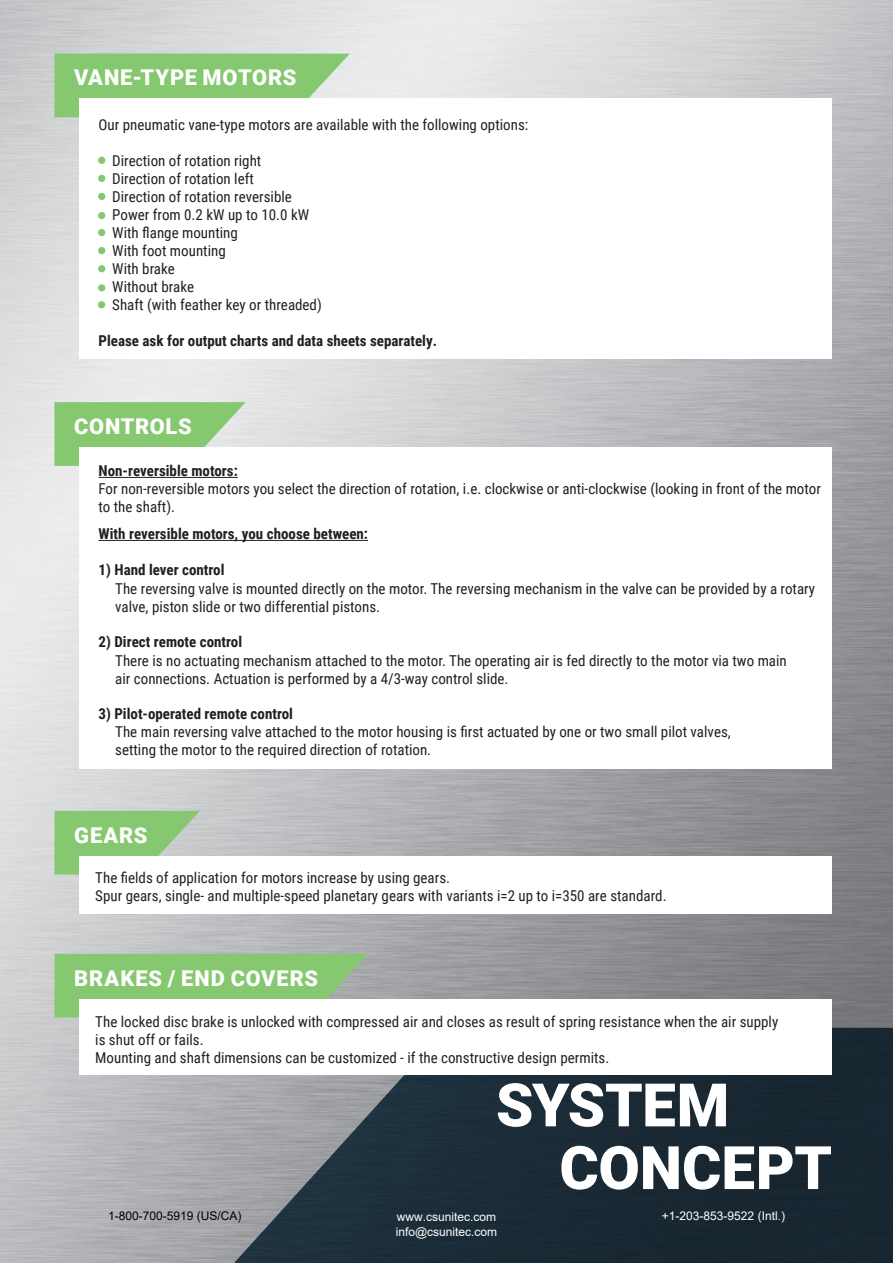
<style>
.page{position:relative;width:893px;height:1263px;background:#fff}
.page>*{position:absolute;margin:0;border:0;box-sizing:border-box;transform-origin:0 0}
.t1{font:900 60px "Roboto";letter-spacing:-.005em;color:#fff}
.t2{font:900 21.75px "Roboto";letter-spacing:.04em;color:#fff}
.t3{font:15px/18px "Roboto Condensed";color:#231f20}
.t4{font:700 15px "Roboto Condensed";color:#231f20}
.t5{font:12px/14.4px "Arial";color:#fff}
.t6{font:12px "Arial";color:#000}
</style>
<div class="page">
<img style="left:0;top:0;width:893px;height:1263px">
<svg style="left:223px;top:1028px;width:670px;height:235px;background:#2e3c46"></svg>
<svg style="left:54px;top:402px;width:192px;height:64px;background:#8fcb7c"></svg>
<div style="left:79px;top:447px;width:753px;height:321px;background:#fff"></div>
<svg style="left:54px;top:54px;width:296px;height:63px;background:#8ecb7a"></svg>
<div style="left:79px;top:99px;width:753px;height:260px;background:#fff"></div>
<hr style="left:99px;top:477px;width:139px;height:1px;background:#231f20">
<hr style="left:99px;top:540px;width:269px;height:1px;background:#231f20">
<svg style="left:55px;top:811px;width:145px;height:63px;background:#8ec87b"></svg>
<div style="left:79px;top:856px;width:753px;height:57px;background:#fff"></div>
<div style="left:55px;top:954px;width:313px;height:63px;background:#85c86f"></div>
<div style="left:79px;top:999px;width:753px;height:75px;background:#fff"></div>
<div style="left:98px;top:157px;width:7px;height:7px;border:2px solid #85c86f;border-radius:50%"></div>
<div style="left:98px;top:175px;width:7px;height:7px;border:2px solid #85c86f;border-radius:50%"></div>
<div style="left:98px;top:193px;width:7px;height:7px;border:2px solid #85c86f;border-radius:50%"></div>
<div style="left:98px;top:212px;width:7px;height:7px;border:2px solid #85c86f;border-radius:50%"></div>
<div style="left:98px;top:229px;width:7px;height:7px;border:2px solid #85c86f;border-radius:50%"></div>
<div style="left:98px;top:247px;width:7px;height:7px;border:2px solid #85c86f;border-radius:50%"></div>
<div style="left:98px;top:265px;width:7px;height:7px;border:2px solid #85c86f;border-radius:50%"></div>
<div style="left:98px;top:284px;width:7px;height:7px;border:2px solid #85c86f;border-radius:50%"></div>
<div style="left:98px;top:301px;width:7px;height:7px;border:2px solid #85c86f;border-radius:50%"></div>
<p class="t2" style="left:74px;top:62px;width:224px">VANE-TYPE MOTORS</p>
<p class="t3" style="left:99px;top:115px;width:431px">Our pneumatic vane-type motors are available with the following options:</p>
<p class="t3" style="left:112px;top:151px;width:151px">Direction of rotation right</p>
<p class="t3" style="left:112px;top:169px;width:143px">Direction of rotation left</p>
<p class="t3" style="left:112px;top:187px;width:181px">Direction of rotation reversible</p>
<p class="t3" style="left:112px;top:205px;width:198px">Power from 0.2 kW up to 10.0 kW</p>
<p class="t3" style="left:112px;top:223px;width:127px">With flange mounting</p>
<p class="t3" style="left:112px;top:241px;width:115px">With foot mounting</p>
<p class="t3" style="left:112px;top:259px;width:64px">With brake</p>
<p class="t3" style="left:112px;top:277px;width:83px">Without brake</p>
<p class="t3" style="left:112px;top:295px;width:211px">Shaft (with feather key or threaded)</p>
<p class="t4" style="left:99px;top:330px;width:340px">Please ask for output charts and data sheets separately.</p>
<p class="t2" style="left:74px;top:411px;width:119px">CONTROLS</p>
<p class="t4" style="left:99px;top:460px;width:141px">Non-reversible motors:</p>
<p class="t3" style="left:99px;top:479px;width:724px">For non-reversible motors you select the direction of rotation, i.e. clockwise or anti-clockwise (looking in front of the motor to the shaft).</p>
<p class="t4" style="left:99px;top:523px;width:271px">With reversible motors, you choose between:</p>
<p class="t4" style="left:99px;top:559px;width:127px">1) Hand lever control</p>
<p class="t3" style="left:115px;top:579px;width:701px">The reversing valve is mounted directly on the motor. The reversing mechanism in the valve can be provided by a rotary valve, piston slide or two differential pistons.</p>
<p class="t4" style="left:99px;top:631px;width:145px">2) Direct remote control</p>
<p class="t3" style="left:115px;top:651px;width:673px">There is no actuating mechanism attached to the motor. The operating air is fed directly to the motor via two main</p>
<p class="t3" style="left:115px;top:669px;width:395px">air connections. Actuation is performed by a 4/3-way control slide.</p>
<p class="t4" style="left:99px;top:703px;width:196px">3) Pilot-operated remote control</p>
<p class="t3" style="left:115px;top:722px;width:617px">The main reversing valve attached to the motor housing is first actuated by one or two small pilot valves,</p>
<p class="t3" style="left:115px;top:740px;width:317px">setting the motor to the required direction of rotation.</p>
<p class="t2" style="left:74px;top:820px;width:75px">GEARS</p>
<p class="t3" style="left:95px;top:868px;width:356px">The fields of application for motors increase by using gears.</p>
<p class="t3" style="left:95px;top:886px;width:573px">Spur gears, single- and multiple-speed planetary gears with variants i=2 up to i=350 are standard.</p>
<p class="t2" style="left:74px;top:963px;width:245px">BRAKES / END COVERS</p>
<p class="t3" style="left:95px;top:1012px;width:684px">The locked disc brake is unlocked with compressed air and closes as result of spring resistance when the air supply</p>
<p class="t3" style="left:95px;top:1030px;width:110px">is shut off or fails.</p>
<p class="t3" style="left:95px;top:1048px;width:516px">Mounting and shaft dimensions can be customized - if the constructive design permits.</p>
<p class="t1" style="left:496px;top:1063px;width:235px">SYSTEM</p>
<p class="t1" style="left:559px;top:1126px;width:274px">CONCEPT</p>
<p class="t6" style="left:108px;top:1207px;width:135px">1-800-700-5919 (US/CA)</p>
<p class="t5" style="left:396px;top:1209px;width:103px">www.csunitec.com info@csunitec.com</p>
<p class="t5" style="left:662px;top:1208px;width:125px">+1-203-853-9522 (Intl.)</p>
</div>
